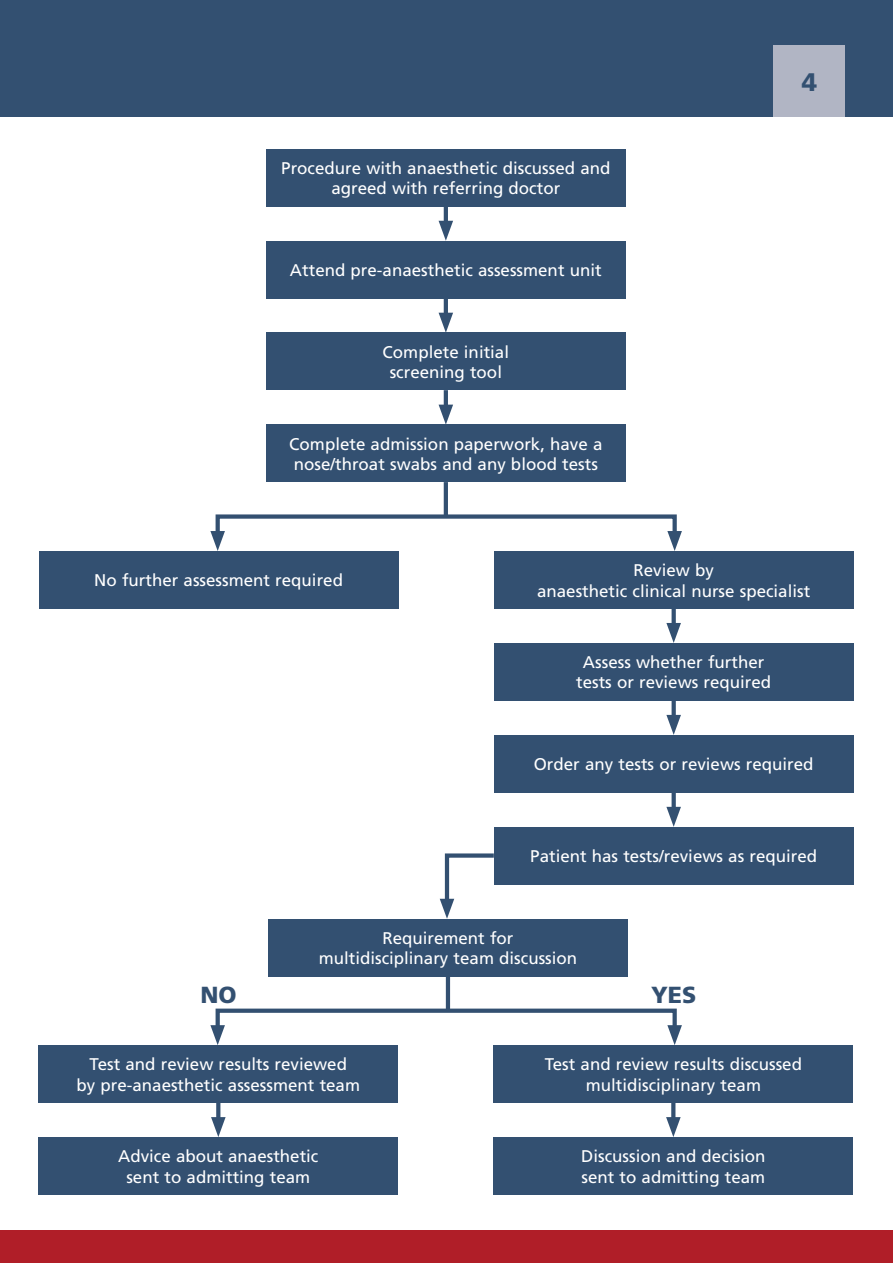
<style>
.page{position:relative;width:893px;height:1263px;background:#fff}
.page>*{position:absolute;margin:0;border:0;box-sizing:border-box;transform-origin:0 0}
.t1{font:900 25.35px "Frutiger";color:#335071}
.t2{font:900 23.25px "Frutiger";color:#335071}
.t3{font:16.95px/20.2px "Frutiger";color:#fff;text-align:center}
</style>
<div class="page">
<div style="left:0;top:0;width:893px;height:117px;background:#335071"></div>
<div style="left:773px;top:45px;width:72px;height:72px;background:#b1b5c4"></div>
<div style="left:0;top:1230px;width:893px;height:33px;background:#b01e28"></div>
<div style="left:266px;top:149px;width:360px;height:57px;background:#335071"></div>
<div style="left:266px;top:241px;width:360px;height:57px;background:#335071"></div>
<div style="left:266px;top:333px;width:360px;height:57px;background:#335071"></div>
<div style="left:266px;top:425px;width:360px;height:57px;background:#335071"></div>
<div style="left:494px;top:551px;width:359px;height:57px;background:#335071"></div>
<div style="left:39px;top:551px;width:359px;height:57px;background:#335071"></div>
<div style="left:494px;top:643px;width:359px;height:57px;background:#335071"></div>
<div style="left:494px;top:735px;width:359px;height:57px;background:#335071"></div>
<div style="left:494px;top:827px;width:359px;height:57px;background:#335071"></div>
<div style="left:268px;top:919px;width:360px;height:57px;background:#335071"></div>
<div style="left:493px;top:1045px;width:360px;height:58px;background:#335071"></div>
<div style="left:38px;top:1045px;width:360px;height:58px;background:#335071"></div>
<div style="left:493px;top:1137px;width:360px;height:57px;background:#335071"></div>
<div style="left:38px;top:1137px;width:360px;height:57px;background:#335071"></div>
<hr style="left:444px;top:206px;width:4px;height:23px;background:#335071">
<svg style="left:439px;top:221px;width:14px;height:20px"></svg>
<hr style="left:444px;top:298px;width:4px;height:22px;background:#335071">
<svg style="left:439px;top:313px;width:14px;height:20px"></svg>
<hr style="left:444px;top:390px;width:4px;height:22px;background:#335071">
<svg style="left:439px;top:405px;width:14px;height:20px"></svg>
<hr style="left:444px;top:482px;width:4px;height:35px;background:#335071">
<div style="left:216px;top:514px;width:461px;height:27px;border:4px solid #335071"></div>
<svg style="left:210px;top:531px;width:15px;height:20px"></svg>
<svg style="left:667px;top:531px;width:15px;height:20px"></svg>
<div style="left:216px;top:1008px;width:461px;height:27px;border:4px solid #335071"></div>
<svg style="left:210px;top:1025px;width:15px;height:20px"></svg>
<svg style="left:667px;top:1025px;width:15px;height:20px"></svg>
<svg style="left:672px;top:608px;width:4px;height:15px"></svg>
<svg style="left:666px;top:623px;width:15px;height:20px"></svg>
<svg style="left:672px;top:700px;width:4px;height:15px"></svg>
<svg style="left:666px;top:715px;width:15px;height:20px"></svg>
<svg style="left:672px;top:792px;width:4px;height:15px"></svg>
<svg style="left:666px;top:807px;width:15px;height:20px"></svg>
<svg style="left:440px;top:853px;width:58px;height:66px"></svg>
<hr style="left:446px;top:976px;width:4px;height:35px;background:#335071">
<svg style="left:671px;top:1103px;width:4px;height:14px"></svg>
<svg style="left:666px;top:1117px;width:15px;height:20px"></svg>
<svg style="left:216px;top:1103px;width:4px;height:14px"></svg>
<svg style="left:211px;top:1117px;width:15px;height:20px"></svg>
<p class="t3" style="left:281px;top:158px;width:331px">Procedure with anaesthetic discussed and agreed with referring doctor</p>
<p class="t3" style="left:290px;top:260px;width:313px">Attend pre-anaesthetic assessment unit</p>
<p class="t3" style="left:383px;top:342px;width:128px">Complete initial screening tool</p>
<p class="t3" style="left:289px;top:434px;width:315px;text-align:left">Complete admission paperwork, have a nose/throat swabs and any blood tests</p>
<h1 class="t1" style="left:802px;top:67px;width:17px">4</h1>
<p class="t3" style="left:94px;top:570px;width:250px">No further assessment required</p>
<p class="t3" style="left:537px;top:560px;width:275px">Review by<br>anaesthetic clinical nurse specialist</p>
<p class="t3" style="left:576px;top:652px;width:197px">Assess whether further tests or reviews required</p>
<p class="t3" style="left:534px;top:754px;width:281px">Order any tests or reviews required</p>
<p class="t3" style="left:530px;top:846px;width:288px">Patient has tests/reviews as required</p>
<p class="t3" style="left:319px;top:928px;width:260px">Requirement for multidisciplinary team discussion</p>
<h2 class="t2" style="left:201px;top:980px;width:38px">NO</h2>
<h2 class="t2" style="left:651px;top:980px;width:47px">YES</h2>
<p class="t3" style="left:77px;top:1054px;width:285px">Test and review results reviewed<br>by pre-anaesthetic assessment team</p>
<p class="t3" style="left:118px;top:1146px;width:202px">Advice about anaesthetic sent to admitting team</p>
<p class="t3" style="left:545px;top:1054px;width:259px">Test and review results discussed multidisciplinary team</p>
<p class="t3" style="left:581px;top:1146px;width:186px;text-align:left">Discussion and decision sent to admitting team</p>
</div>
